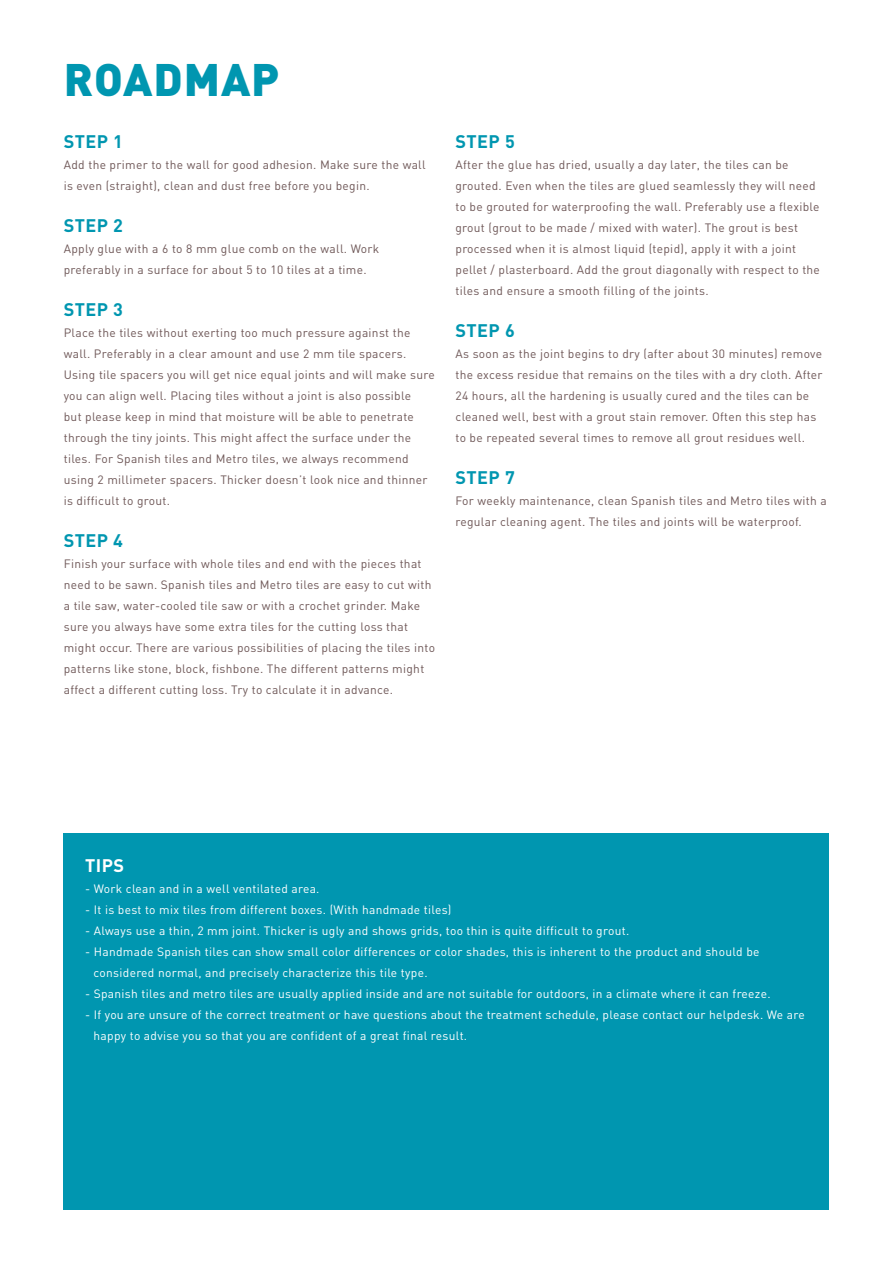
<style>
.page{position:relative;width:893px;height:1263px;background:#fff}
.page>*{position:absolute;margin:0;border:0;box-sizing:border-box;transform-origin:0 0}
.t1{font:900 45px "DIN";letter-spacing:.02em;color:#0096b0}
.t2{font:700 18px "DIN";letter-spacing:.025em;color:#0096b0}
.t3{font:700 18px "DIN";color:#fff}
.t4{font:12px/21px "DIN";letter-spacing:.025em;color:#6f5858}
.t5{font:12px/21px "DIN";letter-spacing:.025em;color:#fff}
</style>
<div class="page">
<div style="left:64px;top:833px;width:765px;height:377px;background:#0096b0"></div>
<h1 class="t1" style="left:64px;top:49px;width:217px">ROADMAP</h1>
<h2 class="t2" style="left:64px;top:130px;width:61px">STEP 1</h2>
<p class="t4" style="left:64px;top:154px;width:363px">Add the primer to the wall for good adhesion. Make sure the wall is even (straight), clean and dust free before you begin.</p>
<h2 class="t2" style="left:64px;top:214px;width:61px">STEP 2</h2>
<p class="t4" style="left:64px;top:238px;width:317px">Apply glue with a 6 to 8 mm glue comb on the wall. Work preferably in a surface for about 5 to 10 tiles at a time.</p>
<h2 class="t2" style="left:64px;top:298px;width:61px">STEP 3</h2>
<p class="t4" style="left:64px;top:322px;width:372px">Place the tiles without exerting too much pressure against the wall. Preferably in a clear amount and use 2 mm tile spacers.<br>Using tile spacers you will get nice equal joints and will make sure you can align well. Placing tiles without a joint is also possible<br>but please keep in mind that moisture will be able to penetrate through the tiny joints. This might affect the surface under the tiles. For Spanish tiles and Metro tiles, we always recommend using 2 millimeter spacers. Thicker doesn’t look nice and thinner is difficult to grout.</p>
<h2 class="t2" style="left:64px;top:529px;width:61px">STEP 4</h2>
<p class="t4" style="left:64px;top:553px;width:373px">Finish your surface with whole tiles and end with the pieces that need to be sawn. Spanish tiles and Metro tiles are easy to cut with a tile saw, water-cooled tile saw or with a crochet grinder. Make sure you always have some extra tiles for the cutting loss that might occur. There are various possibilities of placing the tiles into patterns like stone, block, fishbone. The different patterns might affect a different cutting loss. Try to calculate it in advance.</p>
<h2 class="t2" style="left:455px;top:130px;width:61px">STEP 5</h2>
<p class="t4" style="left:455px;top:154px;width:366px">After the glue has dried, usually a day later, the tiles can be grouted. Even when the tiles are glued seamlessly they will need to be grouted for waterproofing the wall. Preferably use a flexible grout (grout to be made / mixed with water). The grout is best processed when it is almost liquid (tepid), apply it with a joint pellet / plasterboard. Add the grout diagonally with respect to the tiles and ensure a smooth filling of the joints.</p>
<h2 class="t2" style="left:455px;top:319px;width:61px">STEP 6</h2>
<p class="t4" style="left:455px;top:343px;width:369px">As soon as the joint begins to dry (after about 30 minutes) remove the excess residue that remains on the tiles with a dry cloth. After 24 hours, all the hardening is usually cured and the tiles can be cleaned well, best with a grout stain remover. Often this step has to be repeated several times to remove all grout residues well.</p>
<h2 class="t2" style="left:455px;top:466px;width:61px">STEP 7</h2>
<p class="t4" style="left:455px;top:490px;width:373px">For weekly maintenance, clean Spanish tiles and Metro tiles with a regular cleaning agent. The tiles and joints will be waterproof.</p>
<h2 class="t3" style="left:85px;top:854px;width:41px">TIPS</h2>
<p class="t5" style="left:85px;top:878px;width:236px">- Work clean and in a well ventilated area.</p>
<p class="t5" style="left:85px;top:899px;width:368px">- It is best to mix tiles from different boxes. (With handmade tiles)</p>
<p class="t5" style="left:85px;top:920px;width:546px">- Always use a thin, 2 mm joint. Thicker is ugly and shows grids, too thin is quite difficult to grout.</p>
<p class="t5" style="left:94px;top:941px;width:667px;text-indent:-9px">- Handmade Spanish tiles can show small color differences or color shades, this is inherent to the product and should be considered normal, and precisely characterize this tile type.</p>
<p class="t5" style="left:85px;top:983px;width:687px">- Spanish tiles and metro tiles are usually applied inside and are not suitable for outdoors, in a climate where it can freeze.</p>
<p class="t5" style="left:94px;top:1004px;width:713px;text-indent:-9px">- If you are unsure of the correct treatment or have questions about the treatment schedule, please contact our helpdesk. We are happy to advise you so that you are confident of a great final result.</p>
</div>
